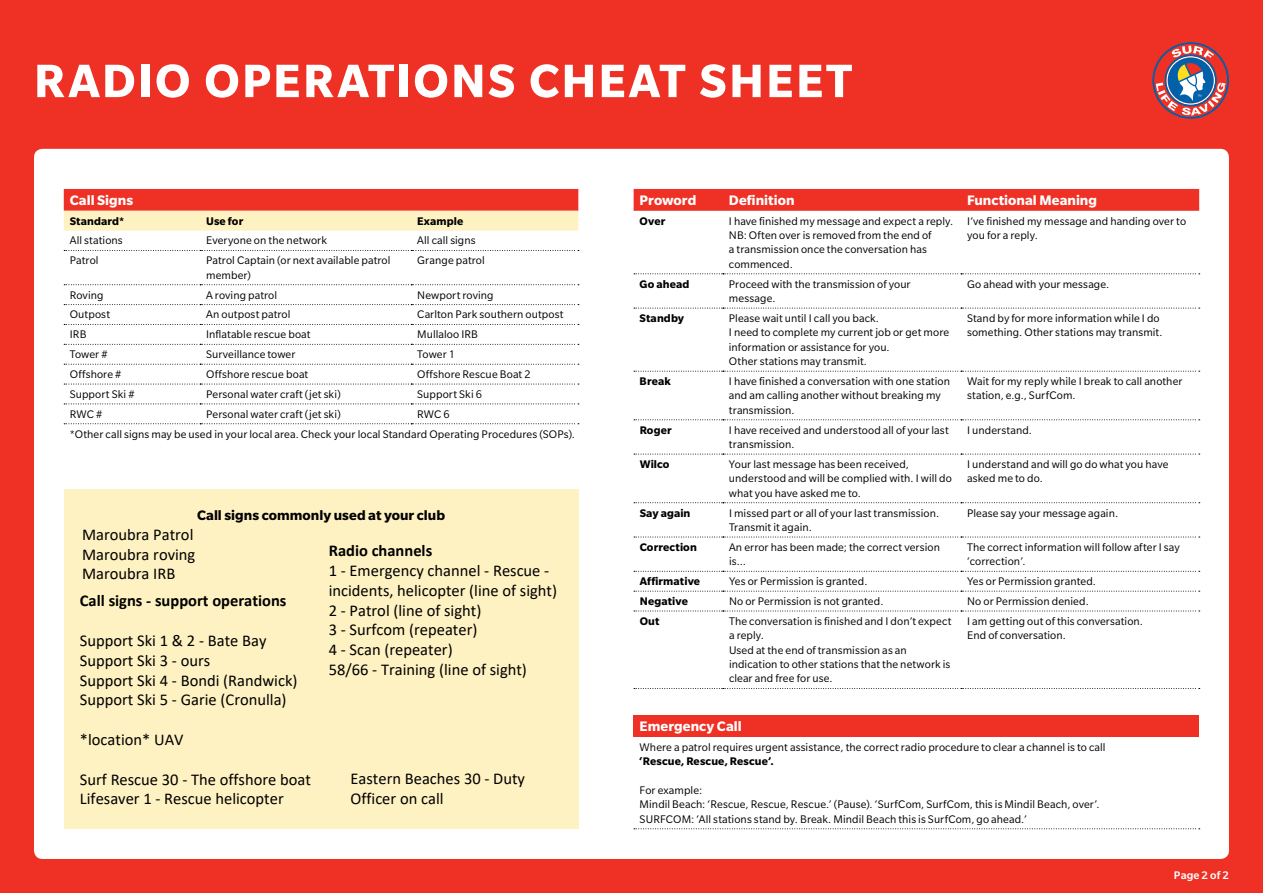
<style>
.page{position:relative;width:1263px;height:893px;background:#ee3124}
.page>*{position:absolute;margin:0;border:0;box-sizing:border-box;transform-origin:0 0}
.t1{font:700 51px "Slate Std";letter-spacing:.045em;color:#fff}
.t2{font:16.5px/19.8px "Calibri";color:#000}
.t3{font:700 16.5px "Calibri";color:#000}
.t4{font:700 15px "Slate Std";letter-spacing:.005em;color:#fff}
.t5{font:700 15px "Slate Std";letter-spacing:.005em;color:#000}
.t6{font:12px/14.4px "Slate Std";letter-spacing:.01em;color:#000}
.t7{font:700 12px "Slate Std";letter-spacing:.01em;color:#000}
.t8{font:500 12px "Slate Std";letter-spacing:.01em;color:#fff}
</style>
<div class="page">
<div style="left:34px;top:149px;width:1195px;height:710px;background:#fff;border-radius:9px"></div>
<svg style="left:1152px;top:42px;width:77px;height:77px"></svg>
<svg style="left:64px;top:189px;width:514px;height:42px;background:#f68e71"></svg>
<svg style="left:64px;top:250px;width:515px;height:1px"></svg>
<svg style="left:64px;top:284px;width:515px;height:1px"></svg>
<svg style="left:64px;top:304px;width:515px;height:1px"></svg>
<svg style="left:64px;top:324px;width:515px;height:1px"></svg>
<svg style="left:64px;top:344px;width:515px;height:1px"></svg>
<svg style="left:64px;top:364px;width:515px;height:1px"></svg>
<svg style="left:64px;top:384px;width:515px;height:1px"></svg>
<svg style="left:64px;top:404px;width:515px;height:1px"></svg>
<svg style="left:64px;top:423px;width:515px;height:1px"></svg>
<div style="left:634px;top:189px;width:565px;height:22px;background:#ee3124"></div>
<svg style="left:634px;top:273px;width:566px;height:1px"></svg>
<svg style="left:634px;top:308px;width:566px;height:1px"></svg>
<svg style="left:634px;top:371px;width:566px;height:1px"></svg>
<svg style="left:634px;top:419px;width:566px;height:1px"></svg>
<svg style="left:634px;top:454px;width:566px;height:1px"></svg>
<svg style="left:634px;top:502px;width:566px;height:1px"></svg>
<svg style="left:634px;top:537px;width:566px;height:1px"></svg>
<svg style="left:634px;top:571px;width:566px;height:1px"></svg>
<svg style="left:634px;top:591px;width:566px;height:1px"></svg>
<svg style="left:634px;top:611px;width:566px;height:1px"></svg>
<svg style="left:634px;top:688px;width:566px;height:1px"></svg>
<div style="left:634px;top:715px;width:565px;height:22px;background:#ee3124"></div>
<svg style="left:634px;top:828px;width:566px;height:1px"></svg>
<div style="left:64px;top:490px;width:514px;height:339px;background:#fff2c2"></div>
<h1 class="t1" style="left:34px;top:53px;width:820px">RADIO OPERATIONS CHEAT SHEET</h1>
<p class="t4" style="left:70px;top:192px;width:65px">Call Signs</p>
<p class="t7" style="left:70px;top:214px;width:56px">Standard*</p>
<p class="t7" style="left:206px;top:214px;width:39px">Use for</p>
<p class="t7" style="left:417px;top:214px;width:48px">Example</p>
<p class="t6" style="left:70px;top:233px;width:55px">All stations</p>
<p class="t6" style="left:206px;top:233px;width:122px">Everyone on the network</p>
<p class="t6" style="left:417px;top:233px;width:60px">All call signs</p>
<p class="t6" style="left:70px;top:253px;width:30px">Patrol</p>
<p class="t6" style="left:206px;top:253px;width:186px">Patrol Captain (or next available patrol member)</p>
<p class="t6" style="left:417px;top:253px;width:69px">Grange patrol</p>
<p class="t6" style="left:70px;top:288px;width:35px">Roving</p>
<p class="t6" style="left:206px;top:288px;width:73px">A roving patrol</p>
<p class="t6" style="left:417px;top:288px;width:78px">Newport roving</p>
<p class="t6" style="left:70px;top:307px;width:42px">Outpost</p>
<p class="t6" style="left:206px;top:307px;width:86px">An outpost patrol</p>
<p class="t6" style="left:417px;top:307px;width:148px">Carlton Park southern outpost</p>
<p class="t6" style="left:70px;top:327px;width:18px">IRB</p>
<p class="t6" style="left:206px;top:327px;width:106px">Inflatable rescue boat</p>
<p class="t6" style="left:417px;top:327px;width:62px">Mullaloo IRB</p>
<p class="t6" style="left:70px;top:347px;width:39px">Tower #</p>
<p class="t6" style="left:206px;top:347px;width:91px">Surveillance tower</p>
<p class="t6" style="left:417px;top:347px;width:39px">Tower 1</p>
<p class="t6" style="left:70px;top:367px;width:53px">Offshore #</p>
<p class="t6" style="left:206px;top:367px;width:104px">Offshore rescue boat</p>
<p class="t6" style="left:417px;top:367px;width:115px">Offshore Rescue Boat 2</p>
<p class="t6" style="left:70px;top:387px;width:66px">Support Ski #</p>
<p class="t6" style="left:206px;top:387px;width:136px">Personal water craft (jet ski)</p>
<p class="t6" style="left:417px;top:387px;width:66px">Support Ski 6</p>
<p class="t6" style="left:70px;top:407px;width:34px">RWC #</p>
<p class="t6" style="left:206px;top:407px;width:136px">Personal water craft (jet ski)</p>
<p class="t6" style="left:70px;top:404px;width:507px;line-height:19.8px;text-indent:347px">RWC 6<br>*Other call signs may be used in your local area. Check your local Standard Operating Procedures (SOPs).</p>
<p class="t5" style="left:197px;top:507px;width:250px">Call signs commonly used at your club</p>
<h2 class="t2" style="left:82px;top:524px;width:115px;text-align:justify">Maroubra Patrol Maroubra roving Maroubra IRB</h2>
<h2 class="t3" style="left:80px;top:589px;width:208px">Call signs - support operations</h2>
<h2 class="t2" style="left:80px;top:630px;width:219px">Support Ski 1 &amp; 2 - Bate Bay<br>Support Ski 3 - ours<br>Support Ski 4 - Bondi (Randwick)<br>Support Ski 5 - Garie (Cronulla)</h2>
<h2 class="t2" style="left:80px;top:729px;width:105px">*location* UAV</h2>
<h2 class="t2" style="left:80px;top:769px;width:232px">Surf Rescue 30 - The offshore boat<br>Lifesaver 1 - Rescue helicopter</h2>
<h2 class="t2" style="left:351px;top:768px;width:176px">Eastern Beaches 30 - Duty<br>Officer on call</h2>
<h2 class="t3" style="left:329px;top:539px;width:105px">Radio channels</h2>
<h2 class="t2" style="left:329px;top:560px;width:230px">1 - Emergency channel - Rescue - incidents, helicopter (line of sight)<br>2 - Patrol (line of sight)<br>3 - Surfcom (repeater)<br>4 - Scan (repeater)<br>58/66 - Training (line of sight)</h2>
<p class="t4" style="left:640px;top:192px;width:58px">Proword</p>
<p class="t4" style="left:729px;top:192px;width:67px">Definition</p>
<p class="t4" style="left:967px;top:192px;width:132px">Functional Meaning</p>
<p class="t7" style="left:640px;top:214px;width:27px">Over</p>
<p class="t6" style="left:729px;top:214px;width:226px">I have finished my message and expect a reply.<br>NB: Often over is removed from the end of<br>a transmission once the conversation has commenced.</p>
<p class="t6" style="left:967px;top:214px;width:221px">I’ve finished my message and handing over to you for a reply.</p>
<p class="t7" style="left:640px;top:277px;width:51px">Go ahead</p>
<p class="t6" style="left:729px;top:277px;width:183px">Proceed with the transmission of your message.</p>
<p class="t6" style="left:967px;top:277px;width:144px">Go ahead with your message.</p>
<p class="t7" style="left:640px;top:312px;width:46px">Standby</p>
<p class="t6" style="left:729px;top:311px;width:222px">Please wait until I call you back.<br>I need to complete my current job or get more information or assistance for you.<br>Other stations may transmit.</p>
<p class="t6" style="left:967px;top:311px;width:197px">Stand by for more information while I do something. Other stations may transmit.</p>
<p class="t7" style="left:640px;top:375px;width:33px">Break</p>
<p class="t6" style="left:729px;top:374px;width:222px">I have finished a conversation with one station and am calling another without breaking my transmission.</p>
<p class="t6" style="left:967px;top:374px;width:217px">Wait for my reply while I break to call another station, e.g., SurfCom.</p>
<p class="t7" style="left:640px;top:423px;width:34px">Roger</p>
<p class="t6" style="left:729px;top:423px;width:221px">I have received and understood all of your last transmission.</p>
<p class="t6" style="left:967px;top:423px;width:66px">I understand.</p>
<p class="t7" style="left:640px;top:458px;width:31px">Wilco</p>
<p class="t6" style="left:729px;top:457px;width:224px">Your last message has been received, understood and will be complied with. I will do what you have asked me to.</p>
<p class="t6" style="left:967px;top:457px;width:203px">I understand and will go do what you have asked me to do.</p>
<p class="t7" style="left:640px;top:506px;width:52px">Say again</p>
<p class="t6" style="left:729px;top:506px;width:212px">I missed part or all of your last transmission.<br>Transmit it again.</p>
<p class="t6" style="left:967px;top:506px;width:152px">Please say your message again.</p>
<p class="t7" style="left:640px;top:541px;width:59px">Correction</p>
<p class="t6" style="left:729px;top:540px;width:212px">An error has been made; the correct version is…</p>
<p class="t6" style="left:967px;top:540px;width:214px">The correct information will follow after I say ‘correction’.</p>
<p class="t7" style="left:640px;top:575px;width:62px">Affirmative</p>
<p class="t6" style="left:729px;top:574px;width:140px">Yes or Permission is granted.</p>
<p class="t6" style="left:967px;top:574px;width:130px">Yes or Permission granted.</p>
<p class="t7" style="left:640px;top:595px;width:50px">Negative</p>
<p class="t6" style="left:729px;top:594px;width:156px">No or Permission is not granted.</p>
<p class="t6" style="left:967px;top:594px;width:123px">No or Permission denied.</p>
<p class="t7" style="left:640px;top:614px;width:21px">Out</p>
<p class="t6" style="left:729px;top:614px;width:224px">The conversation is finished and I don’t expect a reply.<br>Used at the end of transmission as an indication to other stations that the network is clear and free for use.</p>
<p class="t6" style="left:967px;top:614px;width:177px">I am getting out of this conversation.<br>End of conversation.</p>
<p class="t4" style="left:640px;top:718px;width:104px">Emergency Call</p>
<p class="t6" style="left:640px;top:740px;width:467px">Where a patrol requires urgent assistance, the correct radio procedure to clear a channel is to call</p>
<p class="t7" style="left:640px;top:755px;width:136px">‘Rescue, Rescue, Rescue’.</p>
<p class="t6" style="left:640px;top:783px;width:461px">For example:<br>Mindil Beach: ‘Rescue, Rescue, Rescue.’ (Pause). ‘SurfCom, SurfCom, this is Mindil Beach, over’.<br>SURFCOM: ‘All stations stand by. Break. Mindil Beach this is SurfCom, go ahead.’</p>
<p class="t8" style="left:1174px;top:868px;width:57px">Page 2 of 2</p>
</div>
